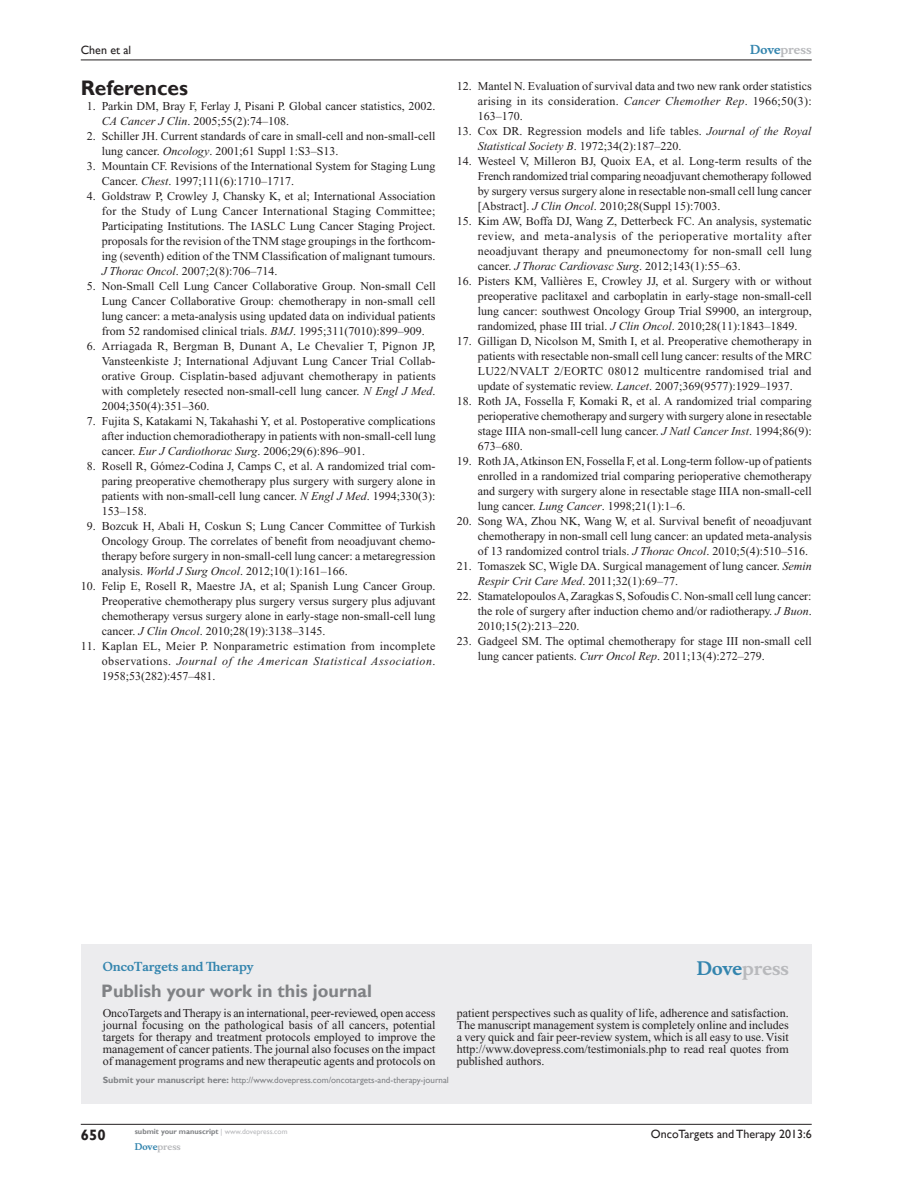
<style>
.page{position:relative;width:918px;height:1188px;background:#fff}
.page>*{position:absolute;margin:0;border:0;box-sizing:border-box;transform-origin:0 0}
.t1{font:700 21px "Gill Sans";color:#231f20}
.PromBx-H1{font:700 18px "Gill Sans";color:#808285}
.PromBx-Brand{font:700 18px "Musee";color:#b8b9bc}
.t2{font:700 15px "Gill Sans";color:#231f20}
.RefNL2{font:12px/15px "Times New Roman";color:#231f20;text-align:justify}
.PromBx-Tx{font:12px/12px "Times New Roman";color:#231f20;text-align:justify}
.t3{font:12px "Gill Sans";color:#231f20}
.PromBx-JrnlName{font:700 12px "Musee";color:#3485ae}
.t4{font:700 12px "Musee";color:#b8b9bc}
.PromBx-SubmitMssWebA{font:9px "Gill Sans";color:#808285}
.t5{font:700 9px "Musee";color:#b8b9bc}
.t6{font:700 7.5px "Gill Sans";color:#808285}
.s1{font-style:italic}
.s2{color:#3485ae}
.s3{font-weight:700}
.s4{font-weight:400;color:#b8b9bc}
</style>
<div class="page">
<div style="left:81px;top:944px;width:731px;height:159px;background:#ececee"></div>
<hr style="left:81px;top:1124px;width:731px;height:1px;background:#231f20">
<hr style="left:81px;top:60px;width:731px;height:1px;background:#231f20">
<p class="t3" style="left:81px;top:43px;width:52px">Chen et al</p>
<h1 class="t1" style="left:81px;top:76px;width:109px">References</h1>
<p class="RefNL2" style="left:102px;top:99px;width:335px;text-indent:-15px">1. Parkin DM, Bray F, Ferlay J, Pisani P. Global cancer statistics, 2002.<br><span class="s1">CA Cancer J Clin</span>. 2005;55(2):74–108.</p>
<p class="RefNL2" style="left:102px;top:129px;width:335px;text-indent:-15px">2. Schiller JH. Current standards of care in small-cell and non-small-cell lung cancer. <span class="s1">Oncology</span>. 2001;61 Suppl 1:S3–S13.</p>
<p class="RefNL2" style="left:102px;top:159px;width:335px;text-indent:-15px">3. Mountain CF. Revisions of the International System for Staging Lung<br>Cancer. <span class="s1">Chest</span>. 1997;111(6):1710–1717.</p>
<p class="RefNL2" style="left:102px;top:189px;width:335px;text-indent:-15px">4. Goldstraw P, Crowley J, Chansky K, et al; International Association for the Study of Lung Cancer International Staging Committee; Participating Institutions. The IASLC Lung Cancer Staging Project. proposals for the revision of the TNM stage groupings in the forthcom&shy;ing (seventh) edition of the TNM Classification of malignant tumours.<br><span class="s1">J Thorac Oncol</span>. 2007;2(8):706–714.</p>
<p class="RefNL2" style="left:102px;top:279px;width:336px;text-indent:-15px">5. Non-Small Cell Lung Cancer Collaborative Group. Non-small Cell Lung Cancer Collaborative Group: chemotherapy in non-small cell lung cancer: a meta-analysis using updated data on individual patients from 52 randomised clinical trials. <span class="s1">BMJ</span>. 1995;311(7010):899–909.</p>
<p class="RefNL2" style="left:102px;top:339px;width:336px;text-indent:-15px">6. Arriagada R, Bergman B, Dunant A, Le Chevalier T, Pignon JP, Vansteenkiste J; International Adjuvant Lung Cancer Trial Collab&shy;orative Group. Cisplatin-based adjuvant chemotherapy in patients with completely resected non-small-cell lung cancer. <span class="s1">N Engl J Med</span>.<br>2004;350(4):351–360.</p>
<p class="RefNL2" style="left:102px;top:414px;width:335px;text-indent:-15px">7. Fujita S, Katakami N, Takahashi Y, et al. Postoperative complications after induction chemoradiotherapy in patients with non-small-cell lung cancer. <span class="s1">Eur J Cardiothorac Surg</span>. 2006;29(6):896–901.</p>
<p class="RefNL2" style="left:102px;top:459px;width:335px;text-indent:-15px">8. Rosell R, Gómez-Codina J, Camps C, et al. A randomized trial com&shy;paring preoperative chemotherapy plus surgery with surgery alone in patients with non-small-cell lung cancer. <span class="s1">N Engl J Med</span>. 1994;330(3):<br>153–158.</p>
<p class="RefNL2" style="left:102px;top:519px;width:335px;text-indent:-15px">9. Bozcuk H, Abali H, Coskun S; Lung Cancer Committee of Turkish Oncology Group. The correlates of benefit from neoadjuvant chemo&shy;therapy before surgery in non-small-cell lung cancer: a metaregression analysis. <span class="s1">World J Surg Oncol</span>. 2012;10(1):161–166.</p>
<p class="RefNL2" style="left:102px;top:579px;width:335px;text-indent:-21px">10. Felip E, Rosell R, Maestre JA, et al; Spanish Lung Cancer Group.<br>Preoperative chemotherapy plus surgery versus surgery plus adjuvant chemotherapy versus surgery alone in early-stage non-small-cell lung cancer. <span class="s1">J Clin Oncol</span>. 2010;28(19):3138–3145.</p>
<p class="RefNL2" style="left:102px;top:639px;width:335px;text-indent:-21px">11. Kaplan EL, Meier P. Nonparametric estimation from incomplete observations. <span class="s1">Journal of the American Statistical Association</span>.<br>1958;53(282):457–481.</p>
<p class="t4" style="left:750px;top:43px;width:63px"><span class="s2">Dove</span>press</p>
<p class="RefNL2" style="left:478px;top:79px;width:335px;text-indent:-21px">12. Mantel N. Evaluation of survival data and two new rank order statistics arising in its consideration. <span class="s1">Cancer Chemother Rep</span>. 1966;50(3):<br>163–170.</p>
<p class="RefNL2" style="left:478px;top:124px;width:335px;text-indent:-21px">13. Cox DR. Regression models and life tables. <span class="s1">Journal of the Royal<br>Statistical Society B</span>. 1972;34(2):187–220.</p>
<p class="RefNL2" style="left:478px;top:154px;width:335px;text-indent:-21px">14. Westeel V, Milleron BJ, Quoix EA, et al. Long-term results of the French randomized trial comparing neoadjuvant chemotherapy followed by surgery versus surgery alone in resectable non-small cell lung cancer [Abstract]. <span class="s1">J Clin Oncol</span>. 2010;28(Suppl 15):7003.</p>
<p class="RefNL2" style="left:478px;top:214px;width:335px;text-indent:-21px">15. Kim AW, Boffa DJ, Wang Z, Detterbeck FC. An analysis, systematic review, and meta-analysis of the perioperative mortality after neoadjuvant therapy and pneumonectomy for non-small cell lung cancer. <span class="s1">J Thorac Cardiovasc Surg</span>. 2012;143(1):55–63.</p>
<p class="RefNL2" style="left:478px;top:274px;width:335px;text-indent:-21px">16. Pisters KM, Vallières E, Crowley JJ, et al. Surgery with or without preoperative paclitaxel and carboplatin in early-stage non-small-cell lung cancer: southwest Oncology Group Trial S9900, an intergroup, randomized, phase III trial. <span class="s1">J Clin Oncol</span>. 2010;28(11):1843–1849.</p>
<p class="RefNL2" style="left:478px;top:334px;width:335px;text-indent:-21px">17. Gilligan D, Nicolson M, Smith I, et al. Preoperative chemotherapy in patients with resectable non-small cell lung cancer: results of the MRC LU22/NVALT 2/EORTC 08012 multicentre randomised trial and update of systematic review. <span class="s1">Lancet</span>. 2007;369(9577):1929–1937.</p>
<p class="RefNL2" style="left:478px;top:394px;width:335px;text-indent:-21px">18. Roth JA, Fossella F, Komaki R, et al. A randomized trial comparing perioperative chemotherapy and surgery with surgery alone in resectable stage IIIA non-small-cell lung cancer. <span class="s1">J Natl Cancer Inst</span>. 1994;86(9):<br>673–680.</p>
<p class="RefNL2" style="left:478px;top:454px;width:335px;text-indent:-21px">19. Roth JA, Atkinson EN, Fossella F, et al. Long-term follow-up of patients enrolled in a randomized trial comparing perioperative chemotherapy and surgery with surgery alone in resectable stage IIIA non-small-cell lung cancer. <span class="s1">Lung Cancer</span>. 1998;21(1):1–6.</p>
<p class="RefNL2" style="left:478px;top:514px;width:335px;text-indent:-21px">20. Song WA, Zhou NK, Wang W, et al. Survival benefit of neoadjuvant chemotherapy in non-small cell lung cancer: an updated meta-analysis of 13 randomized control trials. <span class="s1">J Thorac Oncol</span>. 2010;5(4):510–516.</p>
<p class="RefNL2" style="left:478px;top:559px;width:335px;text-indent:-21px">21. Tomaszek SC, Wigle DA. Surgical management of lung cancer. <span class="s1">Semin<br>Respir Crit Care Med</span>. 2011;32(1):69–77.</p>
<p class="RefNL2" style="left:478px;top:589px;width:335px;text-indent:-21px">22. Stamatelopoulos A, Zaragkas S, Sofoudis C. Non-small cell lung cancer: the role of surgery after induction chemo and/or radiotherapy. <span class="s1">J Buon</span>.<br>2010;15(2):213–220.</p>
<p class="RefNL2" style="left:478px;top:634px;width:335px;text-indent:-21px">23. Gadgeel SM. The optimal chemotherapy for stage III non-small cell lung cancer patients. <span class="s1">Curr Oncol Rep</span>. 2011;13(4):272–279.</p>
<p class="PromBx-JrnlName" style="left:103px;top:959px;width:152px">OncoTargets and Therapy</p>
<p class="PromBx-H1" style="left:101px;top:980px;width:272px">Publish your work in this journal</p>
<p class="PromBx-Brand" style="left:697px;top:958px;width:94px"><span class="s2">Dove</span>press</p>
<p class="PromBx-Tx" style="left:103px;top:1007px;width:334px">OncoTargets and Therapy is an international, peer-reviewed, open access journal focusing on the pathological basis of all cancers, potential targets for therapy and treatment protocols employed to improve the management of cancer patients. The journal also focuses on the impact of management programs and new therapeutic agents and protocols on</p>
<p class="PromBx-Tx" style="left:457px;top:1007px;width:333px">patient perspectives such as quality of life, adherence and satisfaction.<br>The manuscript management system is completely online and includes a very quick and fair peer-review system, which is all easy to use. Visit http://www.dovepress.com/testimonials.php to read real quotes from published authors.</p>
<p class="PromBx-SubmitMssWebA" style="left:103px;top:1075px;width:348px"><span class="s3">Submit your manuscript here:</span> http://www.dovepress.com/oncotargets-and-therapy-journal</p>
<p class="t2" style="left:81px;top:1126px;width:26px">650</p>
<p class="t6" style="left:135px;top:1127px;width:154px">submit your manuscript <span class="s4">| www.dovepress.com</span></p>
<p class="t5" style="left:135px;top:1141px;width:48px"><span class="s2">Dove</span>press</p>
<p class="t3" style="left:651px;top:1127px;width:162px">OncoTargets and Therapy 2013:6</p>
</div>
